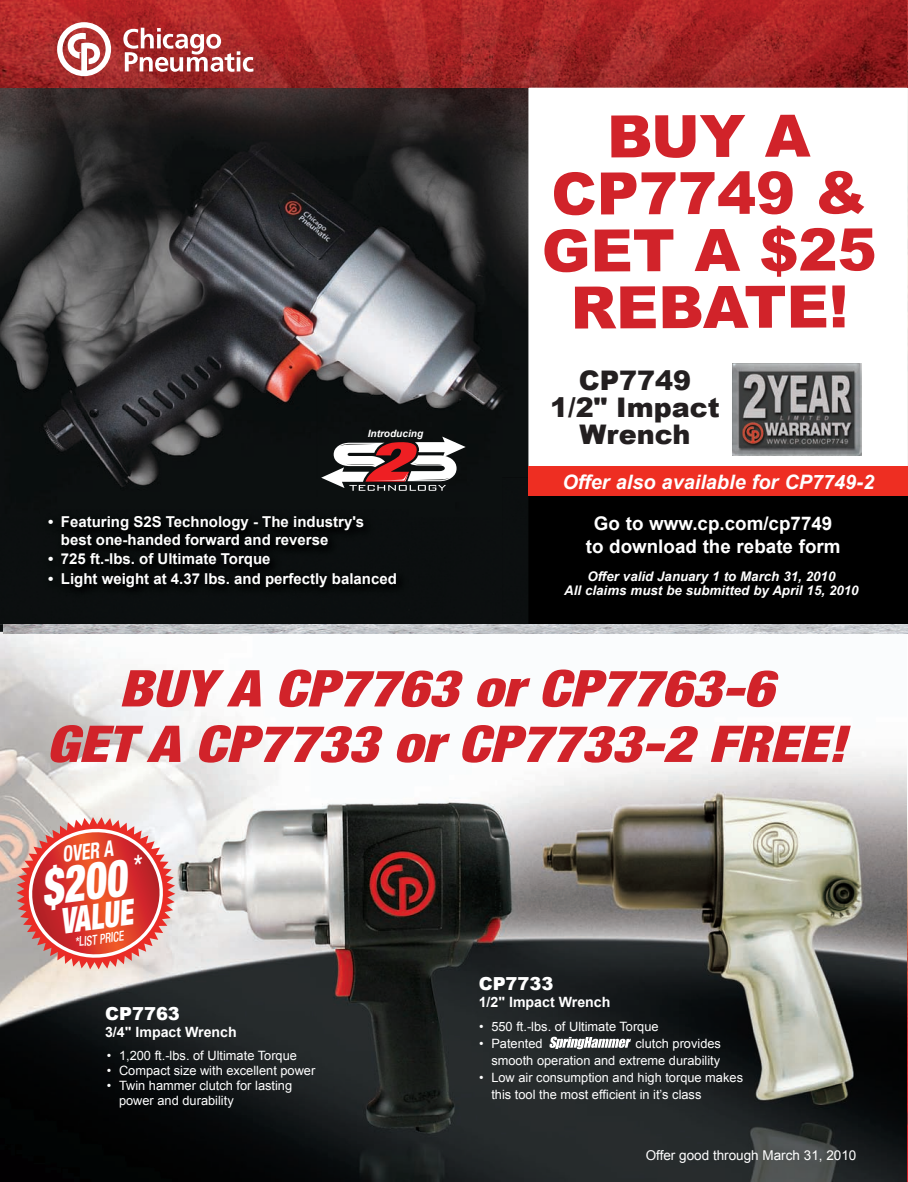
<style>
.page{position:relative;width:908px;height:1182px;background:#fff}
.page>*{position:absolute;margin:0;border:0;box-sizing:border-box;transform-origin:0 0}
.t1{font:900 58.5px/57px "Arial";letter-spacing:-.005em;color:#d1232a;text-align:center}
.t2{font:italic 900 condensed 51.3px "Helvetica Neue";color:#fff;scale:.8 1}
.t3{font:italic 900 condensed 50.7px/55.5px "Helvetica Neue";color:#d1232a;text-align:center;scale:1.15 1}
.t4{font:italic 900 condensed 35.55px "Helvetica Neue";color:#fff;scale:.8 1}
.t5{font:900 27px/27px "Arial";color:#231f20;text-align:center}
.t6{font:italic 700 condensed 21.9px "Helvetica Neue";color:#fff;scale:.8 1}
.t7{font:italic 700 19.95px "Arial";color:#fff}
.t8{font:700 18.75px/22.5px "Arial";color:#fff;text-align:center}
.t9{font:900 18px "Arial";color:#fff}
.t10{font:700 15px/18px "Arial";color:#fff}
.t11{font:700 14.1px "Arial";color:#fff}
.t12{font:italic 500 condensed 13.65px "Helvetica Neue";color:#fff;scale:.8 1}
.t13{font:13.5px "Arial";color:#fff}
.t14{font:italic 700 13.2px/13.2px "Arial";color:#fff;text-align:center}
.t15{font:12.9px/17px "Arial";color:#fff}
.t16{font:italic 700 10.05px "Arial";color:#fff}
</style>
<div class="page">
<img style="left:0;top:632px;width:908px;height:550px">
<div style="left:502px;top:477px;width:406px;height:148px;background:#000"></div>
<img style="left:907px;top:99px;width:1px;height:526px">
<img style="left:732px;top:363px;width:129px;height:92px">
<img style="left:0;top:88px;width:528px;height:429px">
<div style="left:0;top:517px;width:52px;height:108px;background:#0c0f10"></div>
<div style="left:370px;top:517px;width:132px;height:108px;background:#0c0f10"></div>
<div style="left:52px;top:599px;width:318px;height:26px;background:#0b0f10"></div>
<div style="left:502px;top:477px;width:26px;height:148px;background:#0c0f10"></div>
<img style="left:0;top:0;width:908px;height:88px">
<svg style="left:907px;top:64px;width:1px;height:24px"></svg>
<svg style="left:123px;top:28px;width:130px;height:44px"></svg>
<svg style="left:57px;top:22px;width:54px;height:54px"></svg>
<svg style="left:321px;top:437px;width:145px;height:54px"></svg>
<img style="left:3px;top:625px;width:905px;height:8px">
<div style="left:528px;top:467px;width:380px;height:29px;background:#ee2e22"></div>
<svg style="left:549px;top:1037px;width:82px;height:12px"></svg>
<div style="left:41px;top:510px;width:367px;height:89px;background:#070a0a"></div>
<svg style="left:0;top:0;width:4px;height:6px"></svg>
<svg style="left:0;top:1178px;width:4px;height:4px"></svg>
<svg style="left:16px;top:817px;width:159px;height:152px;background:#dc6d63"></svg>
<p class="t16" style="left:368px;top:427px;width:57px">Introducing</p>
<p class="t10" style="left:61px;top:513px;width:305px;text-indent:-13px">• Featuring S2S Technology - The industry's best one-handed forward and reverse</p>
<p class="t10" style="left:48px;top:551px;width:224px">• 725 ft.-lbs. of Ultimate Torque</p>
<p class="t10" style="left:48px;top:570px;width:350px">• Light weight at 4.37 lbs. and perfectly balanced</p>
<h1 class="t1" style="left:542px;top:108px;width:337px">BUY A<br>CP7749 &amp;<br>GET A $25<br>REBATE!</h1>
<h3 class="t5" style="left:550px;top:367px;width:171px">CP7749<br>1/2" Impact<br>Wrench</h3>
<h3 class="t7" style="left:562px;top:468px;width:313px">Offer also available for CP7749-2</h3>
<h3 class="t8" style="left:586px;top:513px;width:256px">Go to www.cp.com/cp7749 to download the rebate form</h3>
<p class="t14" style="left:564px;top:571px;width:296px">Offer valid January 1 to March 31, 2010<br>All claims must be submitted by April 15, 2010</p>
<h3 class="t3" style="left:46px;top:660px;width:697px">BUY A CP7763 or CP7763-6<br>GET A CP7733 or CP7733-2 FREE!</h3>
<h3 class="t6" style="left:61px;top:841px;width:65px;rotate:-7deg">OVER A</h3>
<h2 class="t2" style="left:36px;top:857px;width:108px;rotate:-8deg">$200</h2>
<h3 class="t4" style="left:57px;top:900px;width:92px;rotate:-8deg">VALUE</h3>
<p class="t12" style="left:74px;top:934px;width:63px;rotate:-8deg">*LIST PRICE</p>
<h3 class="t9" style="left:105px;top:1003px;width:76px">CP7763</h3>
<p class="t11" style="left:105px;top:1022px;width:133px">3/4" Impact Wrench</p>
<p class="t15" style="left:107px;top:1046px;width:192px">• 1,200 ft.-lbs. of Ultimate Torque</p>
<p class="t15" style="left:107px;top:1061px;width:210px">• Compact size with excellent power</p>
<p class="t15" style="left:119px;top:1077px;width:175px;line-height:15px;text-indent:-12px">• Twin hammer clutch for lasting power and durability</p>
<h3 class="t9" style="left:479px;top:973px;width:76px">CP7733</h3>
<p class="t11" style="left:479px;top:992px;width:133px">1/2" Impact Wrench</p>
<p class="t15" style="left:479px;top:1018px;width:181px">• 550 ft.-lbs. of Ultimate Torque</p>
<p class="t15" style="left:479px;top:1035px;width:65px">• Patented</p>
<p class="t15" style="left:491px;top:1035px;width:231px;text-align:right">clutch provides<br>smooth operation and extreme durability</p>
<p class="t15" style="left:491px;top:1068px;width:253px;text-indent:-12px">• Low air consumption and high torque makes this tool the most efficient in it’s class</p>
<p class="t13" style="left:646px;top:1148px;width:212px">Offer good through March 31, 2010</p>
</div>
